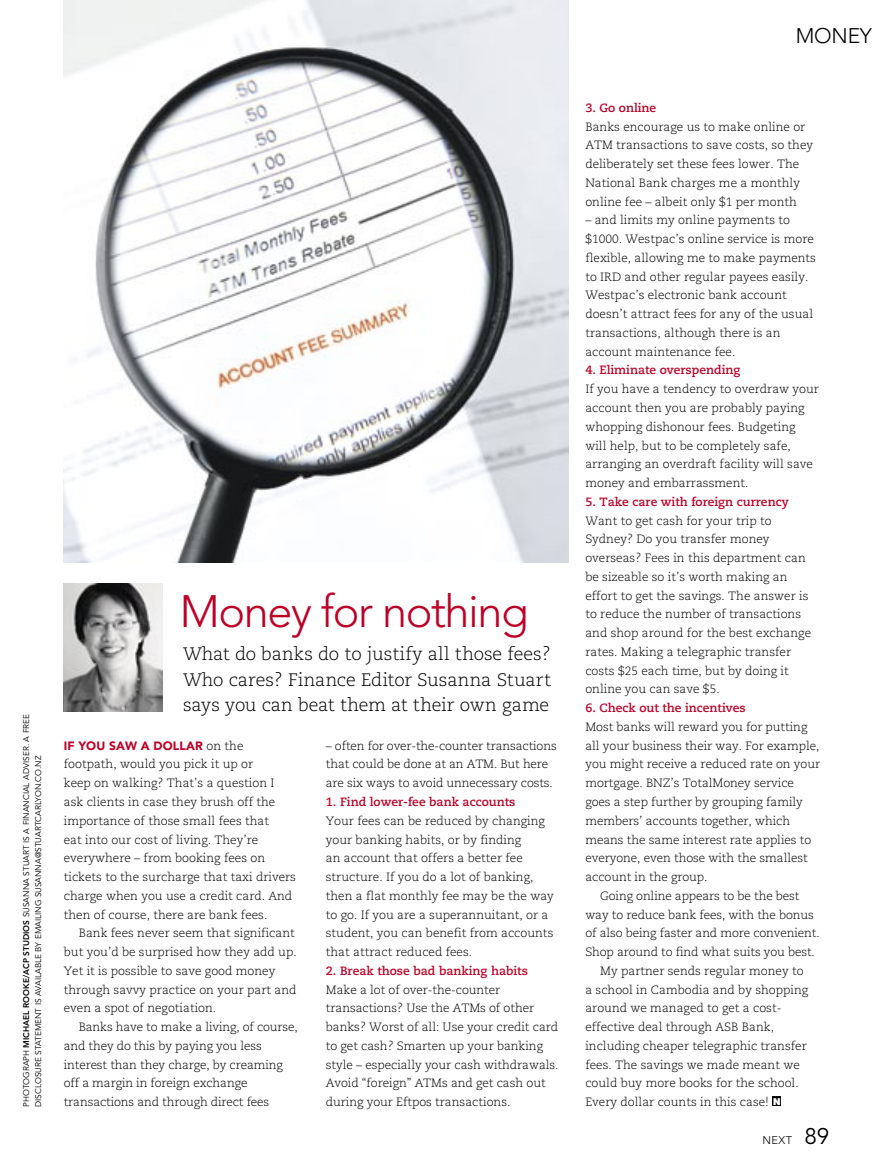
<style>
.page{position:relative;width:893px;height:1170px;background:#fff}
.page>*{position:absolute;margin:0;border:0;box-sizing:border-box;transform-origin:0 0}
.Author_head{font:300 45px "Avenir";letter-spacing:-.03em;color:#be0027}
.slug{font:300 21px "Avenir";letter-spacing:-.01em;color:#000}
.Intro{font:300 18px/25.5px "Caecilia";letter-spacing:-.005em;color:#000;text-align:justify}
.Body_text_no_indent{font:300 12px/18.8px "Caecilia";color:#000}
.Body_text_indent{font:300 12px/18.8px "Caecilia";color:#000}
.Body_text_no_indent-2{font:700 12px "Caecilia";color:#be0027}
.t1{font:300 11.1px "Avenir";color:#000}
.t2{font:800 9px "Futura";color:#fff;scale:.95 1}
.gutter_credit{font:8.25px/12px "Avenir";color:#000}
.s1{font-weight:800}
.s2{font-family:"Avenir";font-weight:900;color:#be0027}
.s3{font-weight:400;font-size:22.5px}
</style>
<div class="page">
<img style="left:64px;top:0;width:504px;height:562px">
<img style="left:64px;top:583px;width:99px;height:128px">
<div style="left:772px;top:1096px;width:9px;height:9px;background:#000"></div>
<p class="gutter_credit" style="left:20px;top:1106px;width:394px;rotate:-90deg">PHOTOGRAPH <span class="s1">MICHAEL ROOKE/ACP STUDIOS</span> SUSANNA STUART IS A FINANCIAL ADVISER. A FREE<br>DISCLOSURE STATEMENT IS AVAILABLE BY EMAILING SUSANNA@STUARTCARLYON.CO.NZ</p>
<p class="Author_head" style="left:180px;top:585px;width:350px">Money for nothing</p>
<p class="Intro" style="left:183px;top:641px;width:370px">What do banks do to justify all those fees?<br>Who cares? Finance Editor Susanna Stuart says you can beat them at their own game</p>
<p class="Body_text_indent" style="left:64px;top:736px;width:234px"><span class="s2">IF YOU SAW A DOLLAR</span> on the footpath, would you pick it up or<br>keep on walking? That’s a question I ask clients in case they brush off the importance of those small fees that<br>eat into our cost of living. They’re everywhere – from booking fees on tickets to the surcharge that taxi drivers charge when you use a credit card. And then of course, there are bank fees.</p>
<p class="Body_text_indent" style="left:64px;top:924px;width:234px;text-indent:15px">Bank fees never seem that significant but you’d be surprised how they add up.<br>Yet it is possible to save good money through savvy practice on your part and even a spot of negotiation.</p>
<p class="Body_text_indent" style="left:64px;top:1017px;width:236px;text-indent:15px">Banks have to make a living, of course, and they do this by paying you less interest than they charge, by creaming off a margin in foreign exchange transactions and through direct fees</p>
<p class="Body_text_indent" style="left:326px;top:736px;width:232px">– often for over-the-counter transactions that could be done at an ATM. But here are six ways to avoid unnecessary costs.</p>
<p class="Body_text_no_indent-2" style="left:326px;top:794px;width:191px">1. Find lower-fee bank accounts</p>
<p class="Body_text_no_indent" style="left:326px;top:811px;width:230px">Your fees can be reduced by changing your banking habits, or by finding<br>an account that offers a better fee structure. If you do a lot of banking, then a flat monthly fee may be the way to go. If you are a superannuitant, or a student, you can benefit from accounts that attract reduced fees.</p>
<p class="Body_text_no_indent-2" style="left:326px;top:963px;width:204px">2. Break those bad banking habits</p>
<p class="Body_text_no_indent" style="left:326px;top:980px;width:234px">Make a lot of over-the-counter transactions? Use the ATMs of other banks? Worst of all: Use your credit card to get cash? Smarten up your banking style – especially your cash withdrawals.<br>Avoid “foreign” ATMs and get cash out during your Eftpos transactions.</p>
<p class="slug" style="left:796px;top:23px;width:78px">MONEY</p>
<p class="Body_text_no_indent-2" style="left:585px;top:100px;width:72px">3. Go online</p>
<p class="Body_text_no_indent" style="left:585px;top:117px;width:229px">Banks encourage us to make online or ATM transactions to save costs, so they deliberately set these fees lower. The National Bank charges me a monthly online fee – albeit only $1 per month</p>
<p class="Body_text_no_indent" style="left:585px;top:211px;width:232px">– and limits my online payments to $1000. Westpac’s online service is more flexible, allowing me to make payments to IRD and other regular payees easily.<br>Westpac’s electronic bank account doesn’t attract fees for any of the usual transactions, although there is an account maintenance fee.</p>
<p class="Body_text_no_indent-2" style="left:585px;top:363px;width:156px">4. Eliminate overspending</p>
<p class="Body_text_no_indent" style="left:585px;top:380px;width:235px">If you have a tendency to overdraw your account then you are probably paying whopping dishonour fees. Budgeting will help, but to be completely safe, arranging an overdraft facility will save money and embarrassment.</p>
<p class="Body_text_no_indent-2" style="left:585px;top:494px;width:205px">5. Take care with foreign currency</p>
<p class="Body_text_no_indent" style="left:585px;top:511px;width:227px">Want to get cash for your trip to Sydney? Do you transfer money overseas? Fees in this department can be sizeable so it’s worth making an effort to get the savings. The answer is to reduce the number of transactions and shop around for the best exchange rates. Making a telegraphic transfer costs $25 each time, but by doing it online you can save $5.</p>
<p class="Body_text_no_indent-2" style="left:585px;top:700px;width:162px">6. Check out the incentives</p>
<p class="Body_text_no_indent" style="left:585px;top:717px;width:236px">Most banks will reward you for putting all your business their way. For example, you might receive a reduced rate on your mortgage. BNZ’s TotalMoney service goes a step further by grouping family members’ accounts together, which means the same interest rate applies to everyone, even those with the smallest account in the group.</p>
<p class="Body_text_indent" style="left:585px;top:886px;width:236px;text-align:center">Going online appears to be the best<br>way to reduce bank fees, with the bonus of also being faster and more convenient.<br>Shop around to find what suits you best.</p>
<p class="Body_text_indent" style="left:585px;top:961px;width:224px;text-indent:15px">My partner sends regular money to a school in Cambodia and by shopping around we managed to get a cost&shy;effective deal through ASB Bank, including cheaper telegraphic transfer fees. The savings we made meant we could buy more books for the school.<br>Every dollar counts in this case!</p>
<p class="t2" style="left:773px;top:1095px;width:9px">N</p>
<p class="t1" style="left:762px;top:1133px;width:68px">NEXT <span class="s3">89</span></p>
</div>
